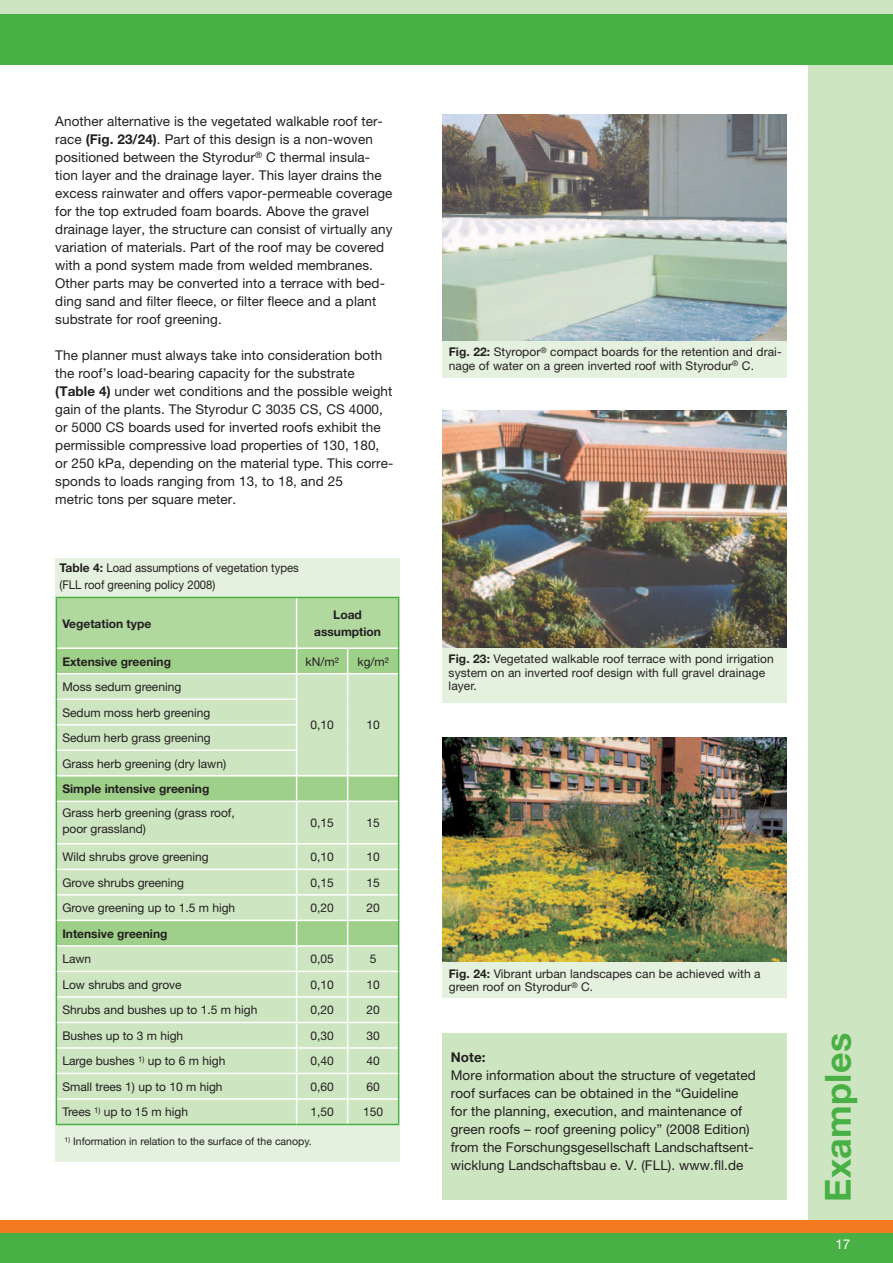
<style>
.page{position:relative;width:893px;height:1263px;background:#fff}
.page>*{position:absolute;margin:0;border:0;box-sizing:border-box;transform-origin:0 0}
.t1{font:700 36px "Helvetica Neue";letter-spacing:.005em;color:#49b045}
.t2{font:13.5px/18px "Helvetica Neue";letter-spacing:.005em;color:#231f20}
.t3{font:700 13.5px "Helvetica Neue";color:#231f20}
.t4{font:13.5px "Helvetica Neue";color:#fff}
.t5{font:12px/13.5px "Helvetica Neue";color:#231f20}
.t6{font:700 12px/16.5px "Helvetica Neue";color:#231f20;text-align:center}
.t7{font:12px/16.5px "Helvetica Neue";color:#231f20;scale:.94 1}
.t8{font:10.5px "Helvetica Neue";color:#231f20}
.s1{font-weight:700}
</style>
<div class="page">
<div style="left:55px;top:1125px;width:345px;height:36px;background:#e4f1de"></div>
<div style="left:442px;top:1033px;width:345px;height:166px;background:#cde5c1"></div>
<div style="left:808px;top:0;width:85px;height:1263px;background:#cde5c1"></div>
<div style="left:0;top:1221px;width:893px;height:42px;background:#f47921"></div>
<div style="left:0;top:1233px;width:893px;height:30px;background:#49b045"></div>
<div style="left:0;top:0;width:893px;height:64px;background:#49b045"></div>
<div style="left:0;top:0;width:893px;height:13px;background:#cde5c1"></div>
<img style="left:442px;top:411px;width:345px;height:237px">
<div style="left:442px;top:648px;width:345px;height:54px;background:#e4f1de"></div>
<img style="left:442px;top:115px;width:345px;height:226px">
<div style="left:442px;top:341px;width:345px;height:36px;background:#e4f1de"></div>
<img style="left:442px;top:737px;width:345px;height:226px">
<div style="left:442px;top:963px;width:345px;height:35px;background:#e4f1de"></div>
<div style="left:55px;top:558px;width:345px;height:39px;background:#e4f1de"></div>
<div style="left:57px;top:947px;width:341px;height:177px;background:#cde5c1"></div>
<svg style="left:57px;top:802px;width:341px;height:143px;background:#c5e1b8"></svg>
<hr style="left:56px;top:801px;width:1px;height:43px;background:#49b045">
<hr style="left:398px;top:801px;width:1px;height:43px;background:#49b045">
<svg style="left:56px;top:844px;width:1px;height:280px"></svg>
<svg style="left:398px;top:844px;width:1px;height:280px"></svg>
<svg style="left:56px;top:597px;width:343px;height:204px;background:#bcddad"></svg>
<hr style="left:57px;top:800px;width:240px;height:2px;background:#fff">
<hr style="left:297px;top:800px;width:51px;height:2px;background:#fff">
<hr style="left:296px;top:802px;width:1px;height:41px;background:#fff">
<hr style="left:348px;top:800px;width:50px;height:2px;background:#fff">
<hr style="left:347px;top:802px;width:1px;height:41px;background:#fff">
<svg style="left:296px;top:844px;width:1px;height:280px"></svg>
<svg style="left:347px;top:844px;width:1px;height:280px"></svg>
<hr style="left:56px;top:1124px;width:241px;height:1px;background:#49b045">
<hr style="left:297px;top:1124px;width:51px;height:1px;background:#49b045">
<hr style="left:348px;top:1124px;width:51px;height:1px;background:#49b045">
<hr style="left:57px;top:843px;width:240px;height:1px;background:#fff">
<hr style="left:297px;top:843px;width:51px;height:1px;background:#fff">
<hr style="left:348px;top:843px;width:50px;height:1px;background:#fff">
<hr style="left:57px;top:868px;width:240px;height:2px;background:#fff">
<hr style="left:297px;top:868px;width:51px;height:2px;background:#fff">
<hr style="left:348px;top:868px;width:50px;height:2px;background:#fff">
<hr style="left:57px;top:894px;width:240px;height:2px;background:#fff">
<hr style="left:297px;top:894px;width:51px;height:2px;background:#fff">
<hr style="left:348px;top:894px;width:50px;height:2px;background:#fff">
<hr style="left:57px;top:920px;width:240px;height:1px;background:#fff">
<hr style="left:297px;top:920px;width:51px;height:1px;background:#fff">
<hr style="left:348px;top:920px;width:50px;height:1px;background:#fff">
<hr style="left:57px;top:945px;width:240px;height:2px;background:#fff">
<hr style="left:297px;top:945px;width:51px;height:2px;background:#fff">
<hr style="left:57px;top:971px;width:240px;height:1px;background:#fff">
<hr style="left:297px;top:971px;width:51px;height:1px;background:#fff">
<hr style="left:348px;top:971px;width:50px;height:1px;background:#fff">
<hr style="left:57px;top:996px;width:240px;height:2px;background:#fff">
<hr style="left:297px;top:996px;width:51px;height:2px;background:#fff">
<hr style="left:348px;top:996px;width:50px;height:2px;background:#fff">
<hr style="left:57px;top:1022px;width:240px;height:1px;background:#fff">
<hr style="left:297px;top:1022px;width:51px;height:1px;background:#fff">
<hr style="left:348px;top:1022px;width:50px;height:1px;background:#fff">
<hr style="left:57px;top:1047px;width:240px;height:2px;background:#fff">
<hr style="left:297px;top:1047px;width:51px;height:2px;background:#fff">
<hr style="left:348px;top:1047px;width:50px;height:2px;background:#fff">
<hr style="left:57px;top:1073px;width:240px;height:1px;background:#fff">
<hr style="left:297px;top:1073px;width:51px;height:1px;background:#fff">
<hr style="left:348px;top:1073px;width:50px;height:1px;background:#fff">
<hr style="left:57px;top:1098px;width:240px;height:2px;background:#fff">
<hr style="left:297px;top:1098px;width:51px;height:2px;background:#fff">
<hr style="left:348px;top:1098px;width:50px;height:2px;background:#fff">
<p class="t2" style="left:55px;top:112px;width:339px">Another alternative is the vegetated walkable roof ter&shy;race <span class="s1">(Fig. 23/24)</span>. Part of this design is a non-woven positioned between the Styrodur<sup>®</sup> C thermal insula&shy;tion layer and the drainage layer. This layer drains the excess rainwater and offers vapor-permeable coverage for the top extruded foam boards. Above the gravel drainage layer, the structure can consist of virtually any variation of materials. Part of the roof may be covered with a pond system made from welded membranes.<br>Other parts may be converted into a terrace with bed&shy;ding sand and filter fleece, or filter fleece and a plant substrate for roof greening.</p>
<p class="t2" style="left:55px;top:346px;width:340px">The planner must always take into consideration both the roof’s load-bearing capacity for the substrate <span class="s1">(Table 4)</span> under wet conditions and the possible weight gain of the plants. The Styrodur C 3035 CS, CS 4000, or 5000 CS boards used for inverted roofs exhibit the permissible compressive load properties of 130, 180, or 250 kPa, depending on the material type. This corre&shy;sponds to loads ranging from 13, to 18, and 25<br>metric tons per square meter.</p>
<p class="t7" style="left:60px;top:559px;width:256px"><span class="s1">Table 4:</span> Load assumptions of vegetation types (FLL roof greening policy 2008)</p>
<p class="t6" style="left:62px;top:615px;width:90px">Vegetation type</p>
<p class="t6" style="left:314px;top:606px;width:68px">Load assumption</p>
<p class="t6" style="left:62px;top:653px;width:110px">Extensive greening</p>
<p class="t5" style="left:306px;top:654px;width:35px">kN/m²</p>
<p class="t5" style="left:357px;top:654px;width:33px">kg/m²</p>
<p class="t5" style="left:62px;top:680px;width:120px">Moss sedum greening</p>
<p class="t5" style="left:310px;top:717px;width:25px">0,10</p>
<p class="t5" style="left:366px;top:717px;width:15px">10</p>
<p class="t5" style="left:62px;top:699px;width:165px;line-height:25.5px">Sedum moss herb greening<br>Sedum herb grass greening<br>Grass herb greening (dry lawn)</p>
<p class="t6" style="left:62px;top:780px;width:149px">Simple intensive greening</p>
<p class="t5" style="left:62px;top:804px;width:174px;line-height:16.5px">Grass herb greening (grass roof, poor grassland)</p>
<p class="t5" style="left:310px;top:816px;width:25px">0,15</p>
<p class="t5" style="left:366px;top:816px;width:15px">15</p>
<p class="t5" style="left:62px;top:850px;width:148px">Wild shrubs grove greening</p>
<p class="t5" style="left:310px;top:850px;width:25px">0,10</p>
<p class="t5" style="left:366px;top:850px;width:15px">10</p>
<p class="t5" style="left:62px;top:876px;width:123px">Grove shrubs greening</p>
<p class="t5" style="left:310px;top:876px;width:25px">0,15</p>
<p class="t5" style="left:366px;top:876px;width:15px">15</p>
<p class="t5" style="left:62px;top:901px;width:174px">Grove greening up to 1.5 m high</p>
<p class="t5" style="left:310px;top:901px;width:25px">0,20</p>
<p class="t5" style="left:366px;top:901px;width:15px">20</p>
<p class="t6" style="left:62px;top:925px;width:107px">Intensive greening</p>
<p class="t5" style="left:62px;top:952px;width:30px">Lawn</p>
<p class="t5" style="left:310px;top:952px;width:25px">0,05</p>
<p class="t5" style="left:370px;top:952px;width:8px">5</p>
<p class="t5" style="left:62px;top:978px;width:121px">Low shrubs and grove</p>
<p class="t5" style="left:310px;top:978px;width:25px">0,10</p>
<p class="t5" style="left:366px;top:978px;width:15px">10</p>
<p class="t5" style="left:62px;top:1003px;width:196px">Shrubs and bushes up to 1.5 m high</p>
<p class="t5" style="left:310px;top:1003px;width:25px">0,20</p>
<p class="t5" style="left:366px;top:1003px;width:15px">20</p>
<p class="t5" style="left:62px;top:1029px;width:122px">Bushes up to 3 m high</p>
<p class="t5" style="left:310px;top:1029px;width:25px">0,30</p>
<p class="t5" style="left:366px;top:1029px;width:15px">30</p>
<p class="t5" style="left:62px;top:1054px;width:164px">Large bushes <sup>1)</sup> up to 6 m high</p>
<p class="t5" style="left:310px;top:1054px;width:25px">0,40</p>
<p class="t5" style="left:366px;top:1054px;width:15px">40</p>
<p class="t5" style="left:62px;top:1080px;width:162px">Small trees 1) up to 10 m high</p>
<p class="t5" style="left:310px;top:1080px;width:25px">0,60</p>
<p class="t5" style="left:366px;top:1080px;width:15px">60</p>
<p class="t5" style="left:62px;top:1105px;width:127px">Trees <sup>1)</sup> up to 15 m high</p>
<p class="t5" style="left:310px;top:1105px;width:25px">1,50</p>
<p class="t5" style="left:363px;top:1105px;width:22px">150</p>
<p class="t8" style="left:65px;top:1135px;width:249px"><sup>1)</sup> Information in relation to the surface of the canopy.</p>
<p class="t5" style="left:449px;top:345px;width:334px"><span class="s1">Fig. 22:</span> Styropor<sup>®</sup> compact boards for the retention and drai&shy;nage of water on a green inverted roof with Styrodur<sup>®</sup> C.</p>
<p class="t5" style="left:449px;top:652px;width:327px"><span class="s1">Fig. 23:</span> Vegetated walkable roof terrace with pond irrigation system on an inverted roof design with full gravel drainage layer.</p>
<p class="t5" style="left:449px;top:966px;width:313px"><span class="s1">Fig. 24:</span> Vibrant urban landscapes can be achieved with a green roof on Styrodur<sup>®</sup> C.</p>
<p class="t3" style="left:451px;top:1049px;width:36px">Note:</p>
<p class="t2" style="left:451px;top:1066px;width:307px">More information about the structure of vegetated roof surfaces can be obtained in the “Guideline for the planning, execution, and maintenance of green roofs – roof greening policy” (2008 Edition) from the Forschungsgesellschaft Landschaftsent&shy;wicklung Landschaftsbau e. V. (FLL). www.fll.de</p>
<h1 class="t1" style="left:816px;top:1202px;width:170px;rotate:-90deg">Examples</h1>
<p class="t4" style="left:835px;top:1236px;width:17px">17</p>
</div>
